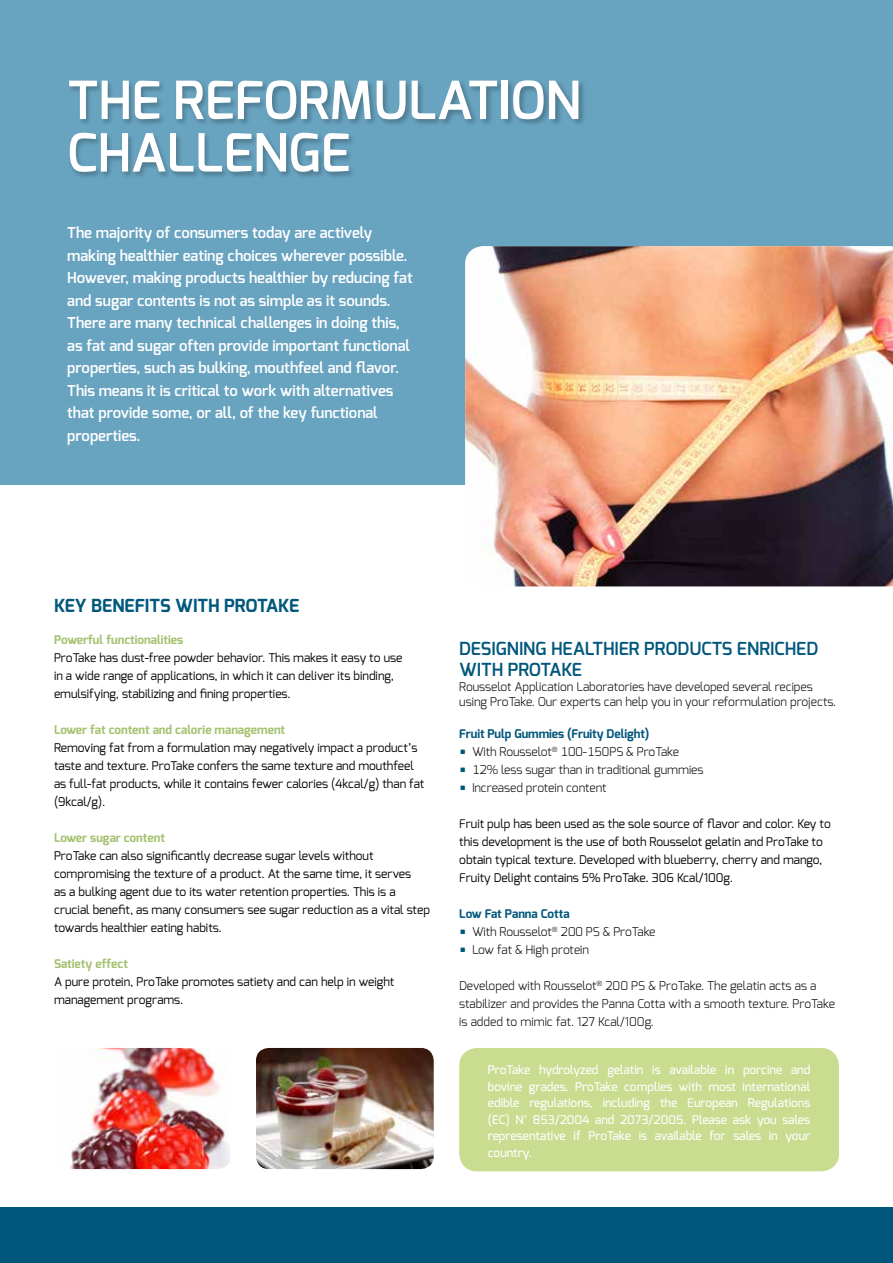
<style>
.page{position:relative;width:893px;height:1263px;background:#fff}
.page>*{position:absolute;margin:0;border:0;box-sizing:border-box;transform-origin:0 0}
.t1{font:600 52.5px/52.5px "Exo";color:#fff}
.t2{font:600 18px/21.6px "Exo";color:#00577c}
.t3{font:700 18px "Exo";color:#00577c}
.t4{font:600 15px/22.5px "Exo";color:#fff}
.t5{font:12px/18px "Exo";color:#000}
.t6{font:300 12px/18px "Exo";letter-spacing:-.005em;color:#000}
.t7{font:500 12px/16.5px "Exo";color:#fff;text-align:justify}
.t8{font:700 12px "Exo";color:#a4c270}
.t9{font:700 12px "Exo";color:#00577c}
.s1{font-weight:700;font-size:24px;color:#00577c}
</style>
<div class="page">
<div style="left:0;top:1208px;width:893px;height:55px;background:#00577c"></div>
<div style="left:0;top:0;width:893px;height:485px;background:#68a3c0"></div>
<img style="left:465px;top:246px;width:428px;height:340px">
<div style="left:67px;top:79px;width:519px;height:100px;background:#000;opacity:.25"></div>
<img style="left:256px;top:1048px;width:178px;height:121px">
<img style="left:70px;top:1048px;width:160px;height:121px">
<div style="left:459px;top:1048px;width:380px;height:123px;background:#c9dc90;border-radius:18px"></div>
<h1 class="t1" style="left:67px;top:74px;width:515px">THE REFORMULATION<br>CHALLENGE</h1>
<p class="t4" style="left:67px;top:222px;width:347px">The majority of consumers today are actively making healthier eating choices wherever possible.<br>However, making products healthier by reducing fat and sugar contents is not as simple as it sounds.<br>There are many technical challenges in doing this, as fat and sugar often provide important functional properties, such as bulking, mouthfeel and flavor.<br>This means it is critical to work with alternatives that provide some, or all, of the key functional properties.</p>
<h2 class="t3" style="left:54px;top:594px;width:247px">KEY BENEFITS WITH PROTAKE</h2>
<p class="t8" style="left:54px;top:632px;width:131px">Powerful functionalities</p>
<p class="t5" style="left:54px;top:649px;width:350px">ProTake has dust-free powder behavior. This makes it easy to use in a wide range of applications, in which it can deliver its binding, emulsifying, stabilizing and fining properties.</p>
<p class="t8" style="left:54px;top:722px;width:233px">Lower fat content and calorie management</p>
<p class="t5" style="left:54px;top:739px;width:372px">Removing fat from a formulation may negatively impact a product’s taste and texture. ProTake confers the same texture and mouthfeel as full-fat products, while it contains fewer calories (4kcal/g) than fat (9kcal/g).</p>
<p class="t8" style="left:54px;top:830px;width:112px">Lower sugar content</p>
<p class="t5" style="left:54px;top:847px;width:378px">ProTake can also significantly decrease sugar levels without compromising the texture of a product. At the same time, it serves<br>as a bulking agent due to its water retention properties. This is a crucial benefit, as many consumers see sugar reduction as a vital step towards healthier eating habits.</p>
<p class="t8" style="left:54px;top:956px;width:75px">Satiety effect</p>
<p class="t5" style="left:54px;top:973px;width:342px">A pure protein, ProTake promotes satiety and can help in weight management programs.</p>
<h2 class="t2" style="left:459px;top:637px;width:361px">DESIGNING HEALTHIER PRODUCTS ENRICHED<br>WITH PROTAKE</h2>
<p class="t6" style="left:459px;top:679px;width:378px;line-height:15px">Rousselot Application Laboratories have developed several recipes using ProTake. Our experts can help you in your reformulation projects.</p>
<p class="t9" style="left:459px;top:726px;width:192px">Fruit Pulp Gummies (Fruity Delight)</p>
<p class="t6" style="left:459px;top:743px;width:221px"><span class="s1">•</span> With Rousselot<sup>®</sup> 100-150PS &amp; ProTake</p>
<p class="t6" style="left:459px;top:761px;width:246px"><span class="s1">•</span> 12% less sugar than in traditional gummies</p>
<p class="t6" style="left:459px;top:779px;width:149px"><span class="s1">•</span> Increased protein content</p>
<p class="t5" style="left:459px;top:815px;width:373px">Fruit pulp has been used as the sole source of flavor and color. Key to this development is the use of both Rousselot gelatin and ProTake to obtain typical texture. Developed with blueberry, cherry and mango, Fruity Delight contains 5% ProTake. 306 Kcal/100g.</p>
<p class="t9" style="left:459px;top:906px;width:112px">Low Fat Panna Cotta</p>
<p class="t6" style="left:459px;top:923px;width:198px"><span class="s1">•</span> With Rousselot<sup>®</sup> 200 PS &amp; ProTake</p>
<p class="t6" style="left:459px;top:941px;width:131px"><span class="s1">•</span> Low fat &amp; High protein</p>
<p class="t6" style="left:459px;top:977px;width:377px">Developed with Rousselot<sup>®</sup> 200 PS &amp; ProTake. The gelatin acts as a stabilizer and provides the Panna Cotta with a smooth texture. ProTake is added to mimic fat. 127 Kcal/100g.</p>
<p class="t7" style="left:488px;top:1061px;width:324px">ProTake hydrolyzed gelatin is available in porcine and bovine grades. ProTake complies with most international edible regulations, including the European Regulations (EC) N° 853/2004 and 2073/2005. Please ask you sales representative if ProTake is available for sales in your country.</p>
</div>
